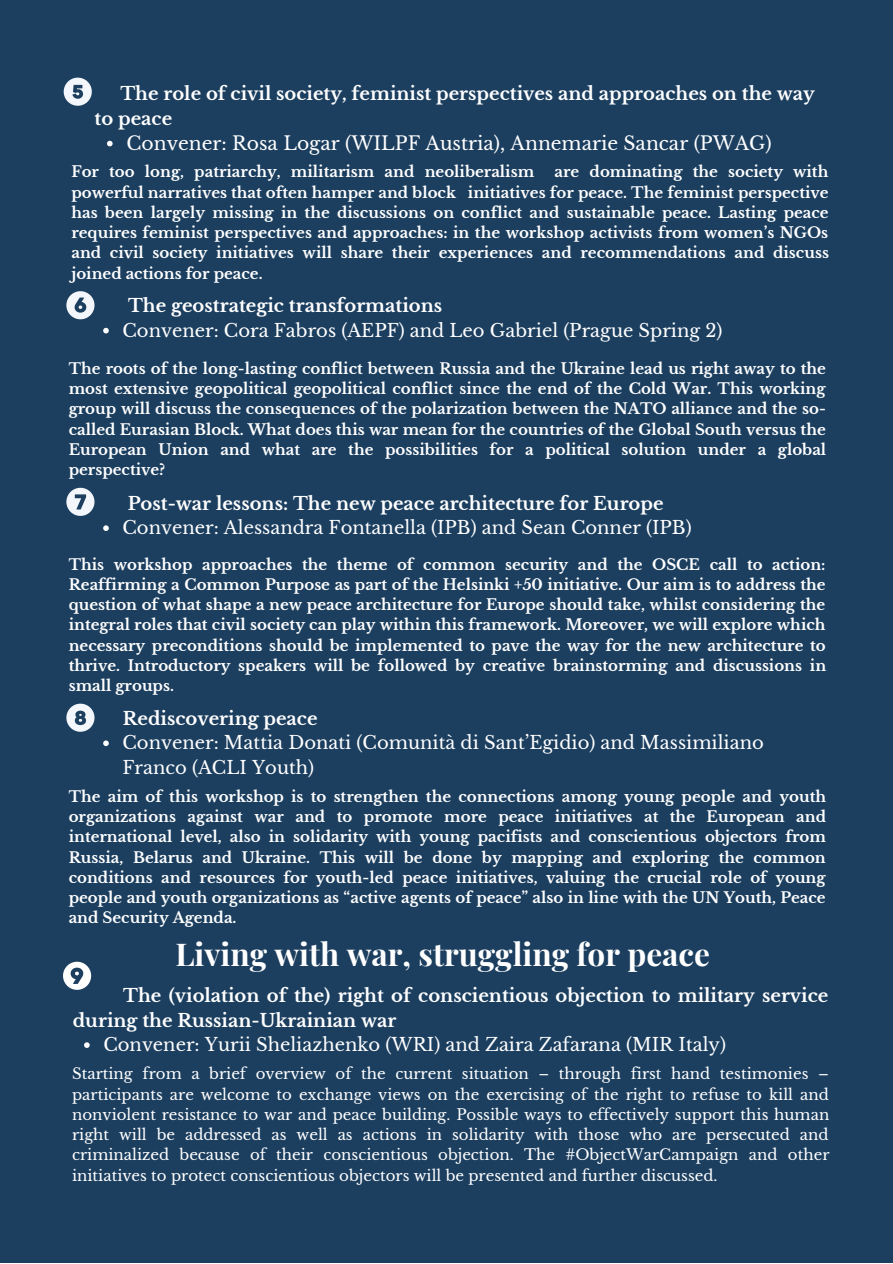
<style>
.page{position:relative;width:893px;height:1264px;background:#fff}
.page>*{position:absolute;margin:0;border:0;box-sizing:border-box;transform-origin:0 0}
.t1{font:700 31.5px "Playfair Display";color:#fff}
.t2{font:18.75px "Libre Baskerville";color:#fff}
.t3{font:700 18px/24.8px "Libre Baskerville";color:#fff}
.t4{font:18px/24.8px "Libre Baskerville";color:#fff}
.t5{font:700 15px/20.2px "Libre Baskerville";color:#fff;text-align:justify}
.t6{font:15px/20.2px "Libre Baskerville";color:#fff;text-align:justify}
</style>
<div class="page">
<div style="left:0;top:0;width:892px;height:1262px;background:#1c3f60"></div>
<svg style="left:84px;top:1042px;width:6px;height:5px"></svg>
<svg style="left:63px;top:961px;width:28px;height:28px"></svg>
<svg style="left:107px;top:141px;width:6px;height:5px"></svg>
<svg style="left:64px;top:78px;width:28px;height:28px"></svg>
<svg style="left:103px;top:328px;width:6px;height:5px"></svg>
<svg style="left:66px;top:291px;width:28px;height:28px"></svg>
<svg style="left:103px;top:525px;width:6px;height:6px"></svg>
<svg style="left:66px;top:488px;width:28px;height:28px"></svg>
<svg style="left:103px;top:740px;width:6px;height:6px"></svg>
<svg style="left:66px;top:703px;width:28px;height:28px"></svg>
<p class="t3" style="left:120px;top:82px;width:696px">The role of civil society, feminist perspectives and approaches on the way</p>
<p class="t3" style="left:95px;top:106px;width:79px">to peace</p>
<p class="t5" style="left:71px;top:162px;width:464px">For too long, patriarchy, militarism and neoliberalism</p>
<p class="t2" style="left:126px;top:132px;width:646px">Convener: Rosa Logar (WILPF Austria), Annemarie Sancar (PWAG)</p>
<p class="t5" style="left:71px;top:162px;width:759px;text-indent:483px">are dominating the society with powerful narratives that often hamper and block initiatives for peace. The feminist perspective has been largely missing in the discussions on conflict and sustainable peace. Lasting peace requires feminist perspectives and approaches: in the workshop activists from women’s NGOs and civil society initiatives will share their experiences and recommendations and discuss joined actions for peace.</p>
<p class="t4" style="left:122px;top:318px;width:601px">Convener: Cora Fabros (AEPF) and Leo Gabriel (Prague Spring 2)</p>
<p class="t3" style="left:128px;top:293px;width:315px">The geostrategic transformations</p>
<p class="t5" style="left:69px;top:358px;width:759px">The roots of the long-lasting conflict between Russia and the Ukraine lead us right away to the most extensive geopolitical geopolitical conflict since the end of the Cold War. This working group will discuss the consequences of the polarization between the NATO alliance and the so&shy;called Eurasian Block. What does this war mean for the countries of the Global South versus the European Union and what are the possibilities for a political solution under a global perspective?</p>
<p class="t3" style="left:128px;top:491px;width:537px">Post-war lessons: The new peace architecture for Europe</p>
<p class="t4" style="left:122px;top:515px;width:570px">Convener: Alessandra Fontanella (IPB) and Sean Conner (IPB)</p>
<p class="t5" style="left:69px;top:554px;width:759px">This workshop approaches the theme of common security and the OSCE call to action:<br>Reaffirming a Common Purpose as part of the Helsinki +50 initiative. Our aim is to address the question of what shape a new peace architecture for Europe should take, whilst considering the integral roles that civil society can play within this framework. Moreover, we will explore which necessary preconditions should be implemented to pave the way for the new architecture to thrive. Introductory speakers will be followed by creative brainstorming and discussions in small groups.</p>
<p class="t4" style="left:122px;top:730px;width:643px">Convener: Mattia Donati (Comunità di Sant’Egidio) and Massimiliano<br>Franco (ACLI Youth)</p>
<p class="t3" style="left:123px;top:706px;width:196px">Rediscovering peace</p>
<p class="t5" style="left:69px;top:786px;width:759px">The aim of this workshop is to strengthen the connections among young people and youth organizations against war and to promote more peace initiatives at the European and international level, also in solidarity with young pacifists and conscientious objectors from Russia, Belarus and Ukraine. This will be done by mapping and exploring the common conditions and resources for youth-led peace initiatives, valuing the crucial role of young people and youth organizations as “active agents of peace” also in line with the UN Youth, Peace and Security Agenda.</p>
<p class="t1" style="left:175px;top:932px;width:536px">Living with war, struggling for peace</p>
<p class="t3" style="left:73px;top:983px;width:757px;text-indent:50px">The (violation of the) right of conscientious objection to military service during the Russian-Ukrainian war</p>
<p class="t6" style="left:72px;top:1064px;width:758px">Starting from a brief overview of the current situation – through first hand testimonies – participants are welcome to exchange views on the exercising of the right to refuse to kill and nonviolent resistance to war and peace building. Possible ways to effectively support this human right will be addressed as well as actions in solidarity with those who are persecuted and criminalized because of their conscientious objection. The #ObjectWarCampaign and other initiatives to protect conscientious objectors will be presented and further discussed.</p>
<p class="t4" style="left:103px;top:1032px;width:624px">Convener: Yurii Sheliazhenko (WRI) and Zaira Zafarana (MIR Italy)</p>
</div>
